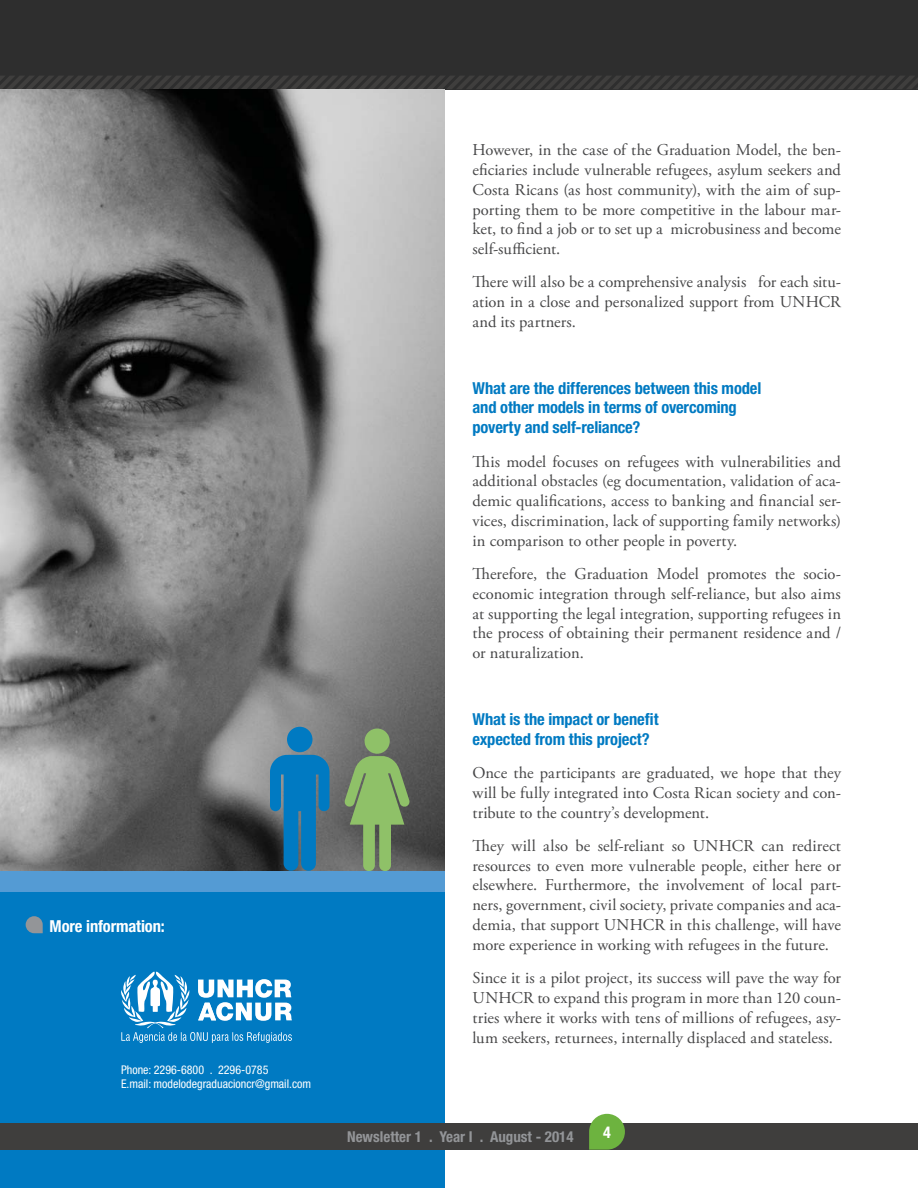
<style>
.page{position:relative;width:918px;height:1188px;background:#fff}
.page>*{position:absolute;margin:0;border:0;box-sizing:border-box;transform-origin:0 0}
.t1{font:16.5px/19.8px "Adobe Garamond Pro";color:#464647;text-align:justify}
.t2{font:700 condensed 16.5px/19.8px "Helvetica Neue";letter-spacing:-.01em;color:#007ac2}
.t3{font:700 condensed 16.5px "Helvetica Neue";letter-spacing:-.01em;color:#fff}
.t4{font:700 condensed 16.05px "Helvetica Neue";color:#fff}
.t5{font:700 condensed 15px "Helvetica Neue";color:#939598}
.t6{font:condensed 12px/14.4px "Helvetica Neue";color:#fff}
</style>
<div class="page">
<div style="left:0;top:0;width:918px;height:89px;background:#2e2e2e"></div>
<svg style="left:0;top:76px;width:918px;height:13px"></svg>
<div style="left:0;top:891px;width:444px;height:297px;background:#007ac2"></div>
<div style="left:0;top:1123px;width:918px;height:27px;background:#3f3e3d"></div>
<svg style="left:589px;top:1114px;width:36px;height:36px"></svg>
<img style="left:0;top:89px;width:444px;height:782px">
<div style="left:365px;top:729px;width:25px;height:25px;background:#8fc168;border-radius:50%"></div>
<svg style="left:344px;top:756px;width:66px;height:115px"></svg>
<div style="left:287px;top:727px;width:25px;height:25px;background:#007ac2;border-radius:50%"></div>
<svg style="left:270px;top:755px;width:60px;height:116px"></svg>
<div style="left:0;top:871px;width:444px;height:20px;background:#549bd4"></div>
<svg style="left:121px;top:972px;width:171px;height:71px"></svg>
<svg style="left:26px;top:916px;width:17px;height:17px"></svg>
<p class="t3" style="left:50px;top:921px;width:117px">More information:</p>
<p class="t6" style="left:121px;top:1063px;width:192px">Phone: 2296-6800 . 2296-0785<br>E.mail: modelodegraduacioncr@gmail.com</p>
<p class="t1" style="left:472px;top:141px;width:370px">However, in the case of the Graduation Model, the ben&shy;eficiaries include vulnerable refugees, asylum seekers and Costa Ricans (as host community), with the aim of sup&shy;porting them to be more competitive in the labour mar&shy;ket, to find a job or to set up a microbusiness and become self-sufficient.</p>
<p class="t1" style="left:472px;top:273px;width:370px">There will also be a comprehensive analysis for each situ&shy;ation in a close and personalized support from UNHCR and its partners.</p>
<p class="t2" style="left:472px;top:379px;width:290px">What are the differences between this model and other models in terms of overcoming poverty and self-reliance?</p>
<p class="t1" style="left:472px;top:452px;width:370px">This model focuses on refugees with vulnerabilities and additional obstacles (eg documentation, validation of aca&shy;demic qualifications, access to banking and financial ser&shy;vices, discrimination, lack of supporting family networks) in comparison to other people in poverty.</p>
<p class="t1" style="left:472px;top:565px;width:370px">Therefore, the Graduation Model promotes the socio&shy;economic integration through self-reliance, but also aims at supporting the legal integration, supporting refugees in the process of obtaining their permanent residence and / or naturalization.</p>
<p class="t2" style="left:472px;top:711px;width:188px">What is the impact or benefit expected from this project?</p>
<p class="t1" style="left:472px;top:764px;width:370px">Once the participants are graduated, we hope that they will be fully integrated into Costa Rican society and con&shy;tribute to the country’s development.</p>
<p class="t1" style="left:472px;top:836px;width:370px">They will also be self-reliant so UNHCR can redirect resources to even more vulnerable people, either here or elsewhere. Furthermore, the involvement of local part&shy;ners, government, civil society, private companies and aca&shy;demia, that support UNHCR in this challenge, will have more experience in working with refugees in the future.</p>
<p class="t1" style="left:472px;top:969px;width:370px">Since it is a pilot project, its success will pave the way for UNHCR to expand this program in more than 120 coun&shy;tries where it works with tens of millions of refugees, asy&shy;lum seekers, returnees, internally displaced and stateless.</p>
<p class="t5" style="left:347px;top:1131px;width:228px">Newsletter 1 . Year I . August - 2014</p>
<p class="t4" style="left:603px;top:1127px;width:9px">4</p>
</div>
